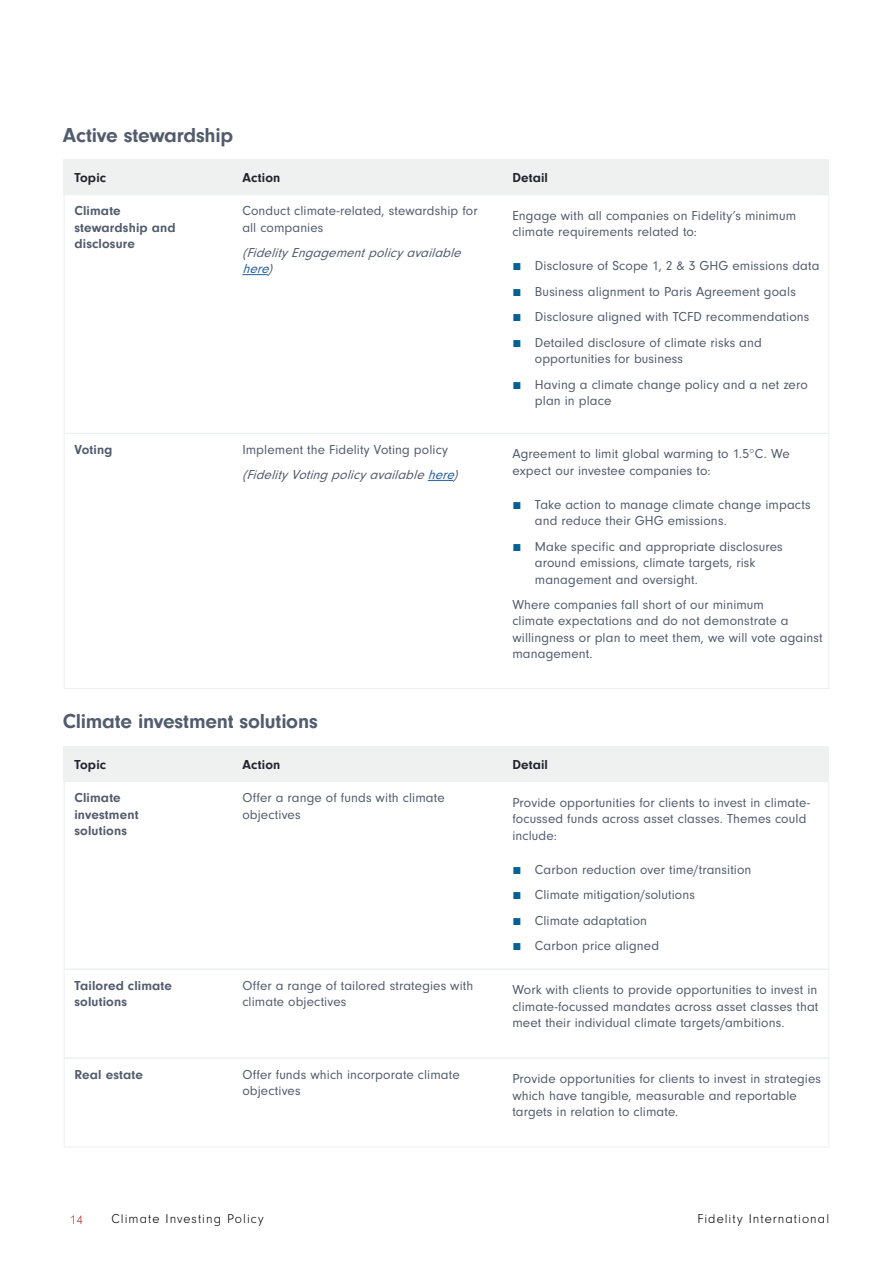
<style>
.page{position:relative;width:893px;height:1263px;background:#fff}
.page>*{position:absolute;margin:0;border:0;box-sizing:border-box;transform-origin:0 0}
.t1{font:700 21px "Neuzeit Gro";letter-spacing:-.01em;color:#525c6d}
.t2{font:13.5px/16.5px "Neuzeit Gro";letter-spacing:.01em;color:#525c6d}
.t3{font:700 13.5px/16.5px "Neuzeit Gro";letter-spacing:.01em;color:#525c6d}
.t4{font:italic 13.5px/16.5px "Neuzeit Gro";color:#525c6d}
.t5{font:700 13.5px "Neuzeit Gro";letter-spacing:.01em;color:#20242b}
.t6{font:300 13.2px "Neuzeit Gro";letter-spacing:.08em;color:#000}
.t7{font:300 13.2px "Neuzeit Gro";color:#b72f2a}
.s1{color:#215e9e}
.s2{font-family:"Arial";font-size:15px;color:#056195}
.s3{font-style:italic}
.s4{font-style:italic;color:#215e9e}
</style>
<div class="page">
<div style="left:64px;top:781px;width:765px;height:188px;border:1px solid #edf0f0"></div>
<div style="left:64px;top:433px;width:765px;height:256px;border:1px solid #edf0f0"></div>
<div style="left:64px;top:969px;width:765px;height:89px;border:1px solid #edf0f0"></div>
<div style="left:64px;top:1058px;width:765px;height:89px;border:1px solid #edf0f0"></div>
<div style="left:64px;top:159px;width:765px;height:35px;background:#eff0f0"></div>
<div style="left:64px;top:746px;width:765px;height:35px;background:#eff0f0"></div>
<svg style="left:242px;top:274px;width:26px;height:1px"></svg>
<svg style="left:428px;top:480px;width:25px;height:1px"></svg>
<h1 class="t1" style="left:63px;top:123px;width:172px">Active stewardship</h1>
<p class="t5" style="left:74px;top:170px;width:33px">Topic</p>
<p class="t5" style="left:242px;top:170px;width:39px">Action</p>
<p class="t5" style="left:512px;top:170px;width:37px">Detail</p>
<p class="t3" style="left:74px;top:203px;width:103px">Climate stewardship and disclosure</p>
<p class="t2" style="left:242px;top:203px;width:237px">Conduct climate-related, stewardship for all companies</p>
<p class="t4" style="left:242px;top:244px;width:224px">(FidelityEngagementpolicyavailable <span class="s1">here</span>)</p>
<p class="t2" style="left:512px;top:207px;width:285px">Engage with all companies on Fidelity’s minimum climate requirements related to:</p>
<p class="t2" style="left:512px;top:258px;width:309px"><span class="s2">■</span> Disclosure of Scope 1, 2 &amp; 3 GHG emissions data</p>
<p class="t2" style="left:512px;top:283px;width:285px"><span class="s2">■</span> Business alignment to Paris Agreement goals</p>
<p class="t2" style="left:512px;top:309px;width:298px"><span class="s2">■</span> Disclosure aligned with TCFD recommendations</p>
<p class="t2" style="left:535px;top:334px;width:228px;text-indent:-22px"><span class="s2">■</span> Detailed disclosure of climate risks and opportunities for business</p>
<p class="t2" style="left:535px;top:376px;width:274px;text-indent:-22px"><span class="s2">■</span> Having a climate change policy and a net zero plan in place</p>
<p class="t3" style="left:74px;top:441px;width:39px">Voting</p>
<p class="t2" style="left:242px;top:437px;width:221px;line-height:25px">Implement the Fidelity Voting policy <span class="s3">(FidelityVotingpolicyavailable</span><span class="s4">here</span><span class="s3">)</span></p>
<p class="t2" style="left:512px;top:446px;width:279px">Agreement to limit global warming to 1.5°C. We expect our investee companies to:</p>
<p class="t2" style="left:535px;top:496px;width:277px;text-indent:-22px"><span class="s2">■</span> Take action to manage climate change impacts and reduce their GHG emissions.</p>
<p class="t2" style="left:535px;top:538px;width:249px;text-indent:-22px"><span class="s2">■</span> Make specific and appropriate disclosures around emissions, climate targets, risk management and oversight.</p>
<p class="t2" style="left:512px;top:596px;width:312px">Where companies fall short of our minimum<br>climate expectations and do not demonstrate a willingness or plan to meet them, we will vote against management.</p>
<h1 class="t1" style="left:63px;top:710px;width:256px">Climate investment solutions</h1>
<p class="t5" style="left:74px;top:757px;width:33px">Topic</p>
<p class="t5" style="left:242px;top:757px;width:39px">Action</p>
<p class="t5" style="left:512px;top:757px;width:37px">Detail</p>
<p class="t3" style="left:74px;top:789px;width:66px">Climate investment solutions</p>
<p class="t2" style="left:242px;top:790px;width:204px">Offer a range of funds with climate objectives</p>
<p class="t2" style="left:512px;top:794px;width:299px">Provide opportunities for clients to invest in climate&shy;focussed funds across asset classes. Themes could include:</p>
<p class="t2" style="left:512px;top:861px;width:241px"><span class="s2">■</span> Carbon reduction over time/transition</p>
<p class="t2" style="left:512px;top:887px;width:184px"><span class="s2">■</span> Climate mitigation/solutions</p>
<p class="t2" style="left:512px;top:912px;width:136px"><span class="s2">■</span> Climate adaptation</p>
<p class="t2" style="left:512px;top:938px;width:148px"><span class="s2">■</span> Carbon price aligned</p>
<p class="t3" style="left:74px;top:977px;width:99px">Tailored climate solutions</p>
<p class="t2" style="left:242px;top:977px;width:233px">Offer a range of tailored strategies with climate objectives</p>
<p class="t2" style="left:512px;top:982px;width:308px;text-align:justify">Work with clients to provide opportunities to invest in climate-focussed mandates across asset classes that meet their individual climate targets/ambitions.</p>
<p class="t3" style="left:74px;top:1066px;width:70px">Real estate</p>
<p class="t2" style="left:242px;top:1066px;width:219px">Offer funds which incorporate climate objectives</p>
<p class="t2" style="left:512px;top:1070px;width:310px">Provide opportunities for clients to invest in strategies which have tangible, measurable and reportable targets in relation to climate.</p>
<p class="t7" style="left:70px;top:1213px;width:15px">14</p>
<p class="t6" style="left:111px;top:1212px;width:154px">Climate Investing Policy</p>
<p class="t6" style="left:697px;top:1212px;width:133px">Fidelity International</p>
</div>
